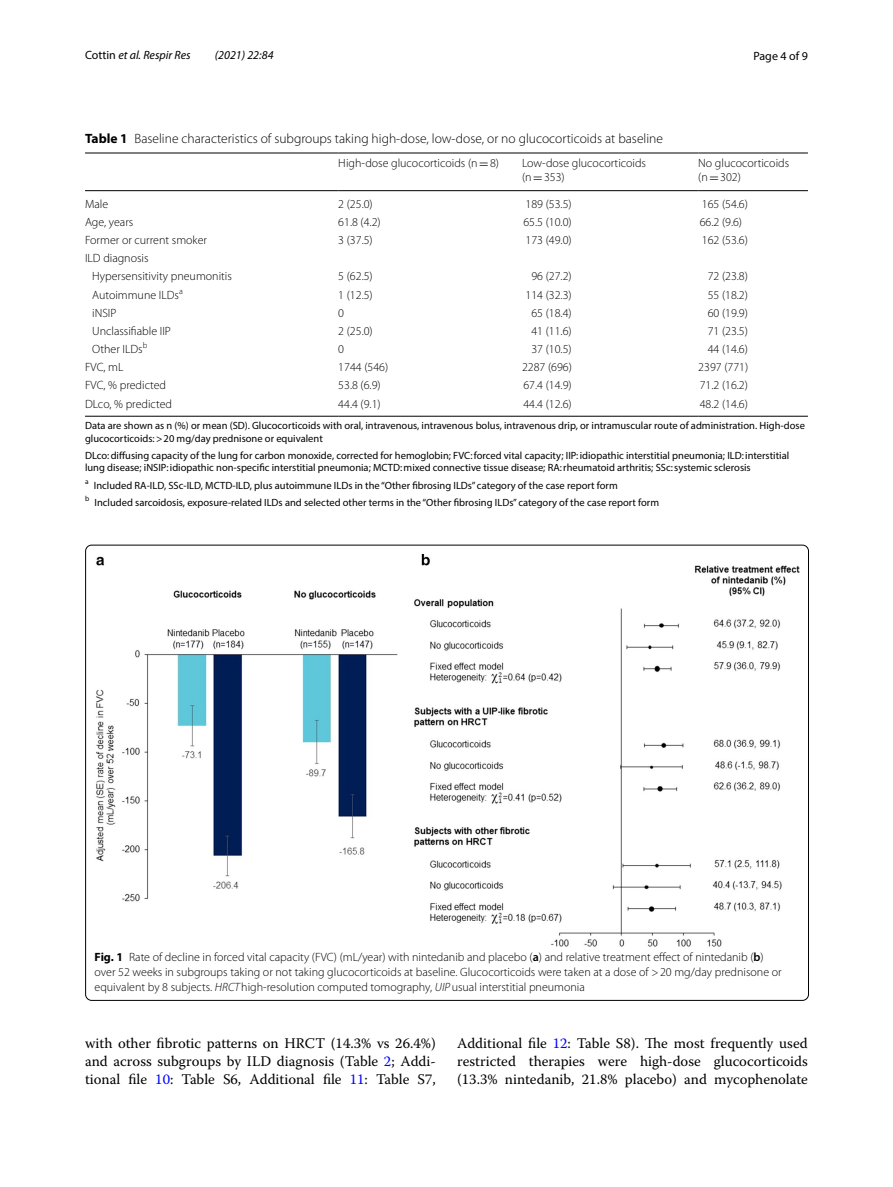
<style>
.page{position:relative;width:893px;height:1187px;background:#fff}
.page>*{position:absolute;margin:0;border:0;box-sizing:border-box;transform-origin:0 0}
.t1{font:14.7px/18px "Warnock Pro";color:#000;text-align:justify}
.t2{font:300 13.5px "Myriad Pro";color:#000}
.t3{font:300 12px/13.5px "Myriad Pro";color:#000}
.t4{font:italic 12px "Myriad Pro";color:#000}
.t5{font:12px "Myriad Pro";color:#000}
.t6{font:10.5px/12.8px "Myriad Pro";color:#000}
.s1{font-style:normal}
.s2{font-weight:700}
.s3{font-family:"MTSY";font-weight:400}
.s4{font-weight:600}
.s5{font-style:italic}
.s6{color:#00f}
</style>
<div class="page">
<hr style="left:85px;top:153px;width:253px;height:1px;background:#000">
<hr style="left:85px;top:190px;width:253px;height:1px;background:#000">
<hr style="left:338px;top:153px;width:184px;height:1px;background:#000">
<hr style="left:338px;top:190px;width:184px;height:1px;background:#000">
<hr style="left:522px;top:153px;width:176px;height:1px;background:#000">
<hr style="left:522px;top:190px;width:176px;height:1px;background:#000">
<hr style="left:698px;top:153px;width:110px;height:1px;background:#000">
<hr style="left:698px;top:190px;width:110px;height:1px;background:#000">
<hr style="left:85px;top:416px;width:253px;height:1px;background:#000">
<hr style="left:338px;top:416px;width:184px;height:1px;background:#000">
<hr style="left:522px;top:416px;width:176px;height:1px;background:#000">
<hr style="left:698px;top:416px;width:110px;height:1px;background:#000">
<img style="left:96px;top:554px;width:703px;height:391px">
<p class="t4" style="left:85px;top:48px;width:107px"><span class="s1">Cottin</span> et al. Respir Res</p>
<p class="t4" style="left:215px;top:48px;width:60px">(2021) 22:84</p>
<p class="t5" style="left:753px;top:48px;width:56px">Page 4 of 9</p>
<p class="t2" style="left:85px;top:131px;width:579px"><span class="s2">Table 1</span> Baseline characteristics of subgroups taking high-dose, low-dose, or no glucocorticoids at baseline</p>
<p class="t3" style="left:338px;top:157px;width:162px">High-dose glucocorticoids (n<span class="s3">=</span>8)</p>
<p class="t3" style="left:522px;top:157px;width:126px">Low-dose glucocorticoids (n<span class="s3">=</span>353)</p>
<p class="t3" style="left:698px;top:157px;width:92px">No glucocorticoids (n<span class="s3">=</span>302)</p>
<p class="t3" style="left:85px;top:197px;width:25px">Male</p>
<p class="t3" style="left:338px;top:197px;width:36px">2 (25.0)</p>
<p class="t3" style="left:526px;top:197px;width:48px">189 (53.5)</p>
<p class="t3" style="left:702px;top:197px;width:48px">165 (54.6)</p>
<p class="t3" style="left:85px;top:215px;width:50px">Age, years</p>
<p class="t3" style="left:338px;top:215px;width:44px">61.8 (4.2)</p>
<p class="t3" style="left:523px;top:215px;width:50px">65.5 (10.0)</p>
<p class="t3" style="left:700px;top:215px;width:44px">66.2 (9.6)</p>
<p class="t3" style="left:85px;top:233px;width:124px">Former or current smoker</p>
<p class="t3" style="left:338px;top:233px;width:36px">3 (37.5)</p>
<p class="t3" style="left:526px;top:233px;width:48px">173 (49.0)</p>
<p class="t3" style="left:702px;top:233px;width:48px">162 (53.6)</p>
<p class="t3" style="left:92px;top:249px;width:141px;line-height:18.1px;text-indent:-7px">ILD diagnosis<br>Hypersensitivity pneumonitis</p>
<p class="t3" style="left:338px;top:270px;width:36px">5 (62.5)</p>
<p class="t3" style="left:531px;top:270px;width:42px">96 (27.2)</p>
<p class="t3" style="left:708px;top:270px;width:42px">72 (23.8)</p>
<p class="t3" style="left:92px;top:288px;width:92px">Autoimmune ILDs<sup>a</sup></p>
<p class="t3" style="left:338px;top:288px;width:36px">1 (12.5)</p>
<p class="t3" style="left:526px;top:288px;width:48px">114 (32.3)</p>
<p class="t3" style="left:708px;top:288px;width:42px">55 (18.2)</p>
<p class="t3" style="left:92px;top:306px;width:26px">iNSIP</p>
<p class="t3" style="left:338px;top:306px;width:7px">0</p>
<p class="t3" style="left:531px;top:306px;width:42px">65 (18.4)</p>
<p class="t3" style="left:708px;top:306px;width:42px">60 (19.9)</p>
<p class="t3" style="left:92px;top:324px;width:80px">Unclassifiable IIP</p>
<p class="t3" style="left:338px;top:324px;width:36px">2 (25.0)</p>
<p class="t3" style="left:531px;top:324px;width:42px">41 (11.6)</p>
<p class="t3" style="left:708px;top:324px;width:42px">71 (23.5)</p>
<p class="t3" style="left:92px;top:342px;width:57px">Other ILDs<sup>b</sup></p>
<p class="t3" style="left:338px;top:342px;width:7px">0</p>
<p class="t3" style="left:531px;top:342px;width:42px">37 (10.5)</p>
<p class="t3" style="left:708px;top:342px;width:42px">44 (14.6)</p>
<p class="t3" style="left:85px;top:360px;width:40px">FVC, mL</p>
<p class="t3" style="left:338px;top:360px;width:51px">1744 (546)</p>
<p class="t3" style="left:522px;top:360px;width:51px">2287 (696)</p>
<p class="t3" style="left:698px;top:360px;width:51px">2397 (771)</p>
<p class="t3" style="left:85px;top:379px;width:83px">FVC, % predicted</p>
<p class="t3" style="left:338px;top:379px;width:44px">53.8 (6.9)</p>
<p class="t3" style="left:523px;top:379px;width:50px">67.4 (14.9)</p>
<p class="t3" style="left:700px;top:379px;width:50px">71.2 (16.2)</p>
<p class="t3" style="left:85px;top:397px;width:88px">DLco, % predicted</p>
<p class="t3" style="left:338px;top:397px;width:44px">44.4 (9.1)</p>
<p class="t3" style="left:523px;top:397px;width:50px">44.4 (12.6)</p>
<p class="t3" style="left:700px;top:397px;width:50px">48.2 (14.6)</p>
<p class="t6" style="left:85px;top:419px;width:721px">Data are shown as n (%) or mean (SD). Glucocorticoids with oral, intravenous, intravenous bolus, intravenous drip, or intramuscular route of administration. High-dose glucocorticoids:&gt;20 mg/day prednisone or equivalent</p>
<p class="t6" style="left:85px;top:448px;width:706px">DLco:diffusing capacity of the lung for carbon monoxide, corrected for hemoglobin; FVC:forced vital capacity; IIP: idiopathic interstitial pneumonia; ILD: interstitial lung disease; iNSIP: idiopathic non-specific interstitial pneumonia; MCTD:mixed connective tissue disease; RA:rheumatoid arthritis; SSc:systemic sclerosis</p>
<p class="t6" style="left:85px;top:476px;width:576px;line-height:17px"><sup>a</sup> Included RA-ILD, SSc-ILD, MCTD-ILD, plus autoimmune ILDs in the “Other fibrosing ILDs” category of the case report form<br><sup>b</sup> Included sarcoidosis, exposure-related ILDs and selected other terms in the “Other fibrosing ILDs” category of the case report form</p>
<p class="t3" style="left:95px;top:949px;width:689px;line-height:15px"><span class="s2">Fig. 1</span> Rate of decline in forced vital capacity (FVC) (mL/year) with nintedanib and placebo (<span class="s4">a</span>) and relative treatment effect of nintedanib (<span class="s4">b</span>) over 52 weeks in subgroups taking or not taking glucocorticoids at baseline. Glucocorticoids were taken at a dose of &gt;20 mg/day prednisone or equivalent by 8 subjects. <span class="s5">HRCT</span>high-resolution computed tomography, <span class="s5">UIP</span>usual interstitial pneumonia</p>
<p class="t1" style="left:85px;top:1033px;width:352px">with other fibrotic patterns on HRCT (14.3% vs 26.4%) and across subgroups by ILD diagnosis (Table <span class="s6">2</span>; Addi&shy;tional file <span class="s6">10</span>: Table S6, Additional file <span class="s6">11</span>: Table S7,</p>
<p class="t1" style="left:457px;top:1033px;width:352px">Additional file <span class="s6">12</span>: Table S8). The most frequently used restricted therapies were high-dose glucocorticoids (13.3% nintedanib, 21.8% placebo) and mycophenolate</p>
</div>
